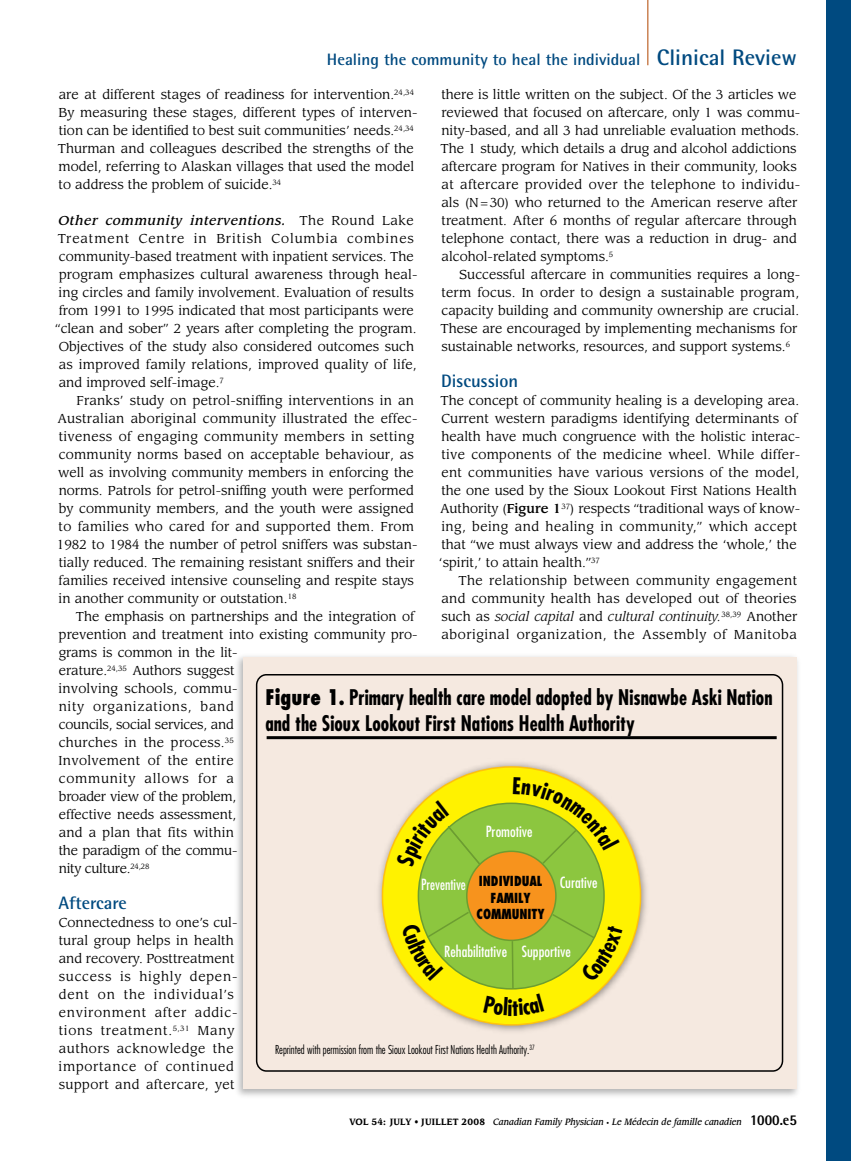
<style>
.page{position:relative;width:851px;height:1161px;background:#fff}
.page>*{position:absolute;margin:0;border:0;box-sizing:border-box;transform-origin:0 0}
.t1{font:700 condensed 21px/25.2px "Futura";color:#000;scale:.92 1}
.t2{font:700 18px "Rotis Semi Sans Std";color:#004a80}
.t3{font:700 16.5px "Rotis Semi Sans Std";color:#004a80}
.t4{font:condensed 15px "Futura";color:#fff}
.t5{font:condensed 15px "Futura";color:#fff;scale:.92 1}
.t6{font:800 condensed 13.5px/16.2px "Futura";color:#000;text-align:center;scale:.92 1}
.t7{font:12.75px/18px "Leawood Std";color:#000}
.t8{font:12.75px/18px "Leawood Std";letter-spacing:.04em;color:#000}
.t9{font:300 condensed 12px "Futura";color:#000;scale:.92 1}
.t10{font:italic 500 9px "Leawood Std";color:#000;scale:.9 1}
.s1{font-size:22.5px}
.s2{font-weight:500;font-style:italic}
.s3{font-weight:500}
.s4{font-style:italic}
.s5{font-weight:800}
.s6{font-weight:700;font-style:normal}
.s7{font-style:normal;font-size:6px}
.s8{font-family:"Rotis Semi Sans Std";font-weight:800;font-style:normal;font-size:15px}
</style>
<div class="page">
<div style="left:826px;top:0;width:24px;height:1161px;background:#004a80"></div>
<hr style="left:647px;top:0;width:1px;height:65px;background:#cb8354">
<div style="left:232px;top:652px;width:570px;height:448px;background:#000;opacity:.3"></div>
<div style="left:243px;top:657px;width:553px;height:432px;background:#f5e9e0"></div>
<img style="left:378px;top:762px;width:269px;height:269px">
<div style="left:382px;top:767px;width:258px;height:258px;background:#fff200;border-radius:50%"></div>
<div style="left:418px;top:803px;width:186px;height:186px;background:#8cc63f;border-radius:50%"></div>
<div style="left:467px;top:851px;width:89px;height:89px;background:#f7931d;border-radius:50%"></div>
<div style="left:466px;top:851px;width:90px;height:90px;border:2px solid #6c9d31;border-radius:50%"></div>
<div style="left:256px;top:674px;width:527px;height:398px;border:2px solid #000;border-radius:10px"></div>
<hr style="left:266px;top:736px;width:510px;height:3px;background:#000">
<svg style="left:396px;top:800px;width:85px;height:67px"></svg>
<svg style="left:513px;top:777px;width:106px;height:88px"></svg>
<svg style="left:401px;top:910px;width:69px;height:71px"></svg>
<svg style="left:483px;top:940px;width:61px;height:50px"></svg>
<svg style="left:550px;top:913px;width:72px;height:70px"></svg>
<p class="t3" style="left:327px;top:49px;width:471px">Healing the community to heal the individual <span class="s1">Clinical Review</span></p>
<p class="t7" style="left:58px;top:86px;width:361px">are at different stages of readiness for intervention.<sup>24,34<br></sup>By measuring these stages, different types of interven&shy;tion can be identified to best suit communities’ needs.<sup>24,34<br></sup>Thurman and colleagues described the strengths of the model, referring to Alaskan villages that used the model to address the problem of suicide.<sup>34</sup></p>
<p class="t7" style="left:55px;top:212px;width:364px"><span class="s2">Other community interventions.</span> The Round Lake Treatment Centre in British Columbia combines community-based treatment with inpatient services. The program emphasizes cultural awareness through heal&shy;ing circles and family involvement. Evaluation of results from 1991 to 1995 indicated that most participants were “clean and sober” 2 years after completing the program.<br>Objectives of the study also considered outcomes such as improved family relations, improved quality of life, and improved self-image.<sup>7</sup></p>
<p class="t7" style="left:57px;top:392px;width:362px;text-indent:20px">Franks’ study on petrol-sniffing interventions in an Australian aboriginal community illustrated the effec&shy;tiveness of engaging community members in setting community norms based on acceptable behaviour, as well as involving community members in enforcing the norms. Patrols for petrol-sniffing youth were performed by community members, and the youth were assigned to families who cared for and supported them. From 1982 to 1984 the number of petrol sniffers was substan&shy;tially reduced. The remaining resistant sniffers and their families received intensive counseling and respite stays in another community or outstation.<sup>18</sup></p>
<p class="t7" style="left:59px;top:608px;width:360px;text-indent:17px">The emphasis on partnerships and the integration of prevention and treatment into existing community pro&shy;grams is common in the lit-<br>erature.<sup>24,35</sup> Authors suggest<br>involving schools, commu-<br>nity organizations, band<br>councils, social services, and<br>churches in the process.<sup>35<br></sup>Involvement of the entire<br>community allows for a<br>broader view of the problem,<br>effective needs assessment,<br>and a plan that fits within<br>the paradigm of the commu-<br>nity culture.<sup>24,28</sup></p>
<h2 class="t2" style="left:58px;top:892px;width:70px">Aftercare</h2>
<p class="t8" style="left:59px;top:914px;width:180px">Connectedness to one’s cul&shy;tural group helps in health and recovery. Posttreatment success is highly depen&shy;dent on the individual’s environment after addic&shy;tions treatment.<sup>5,31</sup> Many authors acknowledge the importance of continued support and aftercare, yet</p>
<p class="t7" style="left:440px;top:86px;width:361px">there is little written on the subject. Of the 3 articles we reviewed that focused on aftercare, only 1 was commu&shy;nity-based, and all 3 had unreliable evaluation methods.<br>The 1 study, which details a drug and alcohol addictions aftercare program for Natives in their community, looks at aftercare provided over the telephone to individu&shy;als (N=30) who returned to the American reserve after treatment. After 6 months of regular aftercare through telephone contact, there was a reduction in drug- and alcohol-related symptoms.<sup>5</sup></p>
<p class="t7" style="left:440px;top:266px;width:361px;text-indent:19px">Successful aftercare in communities requires a long&shy;term focus. In order to design a sustainable program, capacity building and community ownership are crucial.<br>These are encouraged by implementing mechanisms for sustainable networks, resources, and support systems.<sup>6</sup></p>
<h2 class="t2" style="left:441px;top:370px;width:78px">Discussion</h2>
<p class="t7" style="left:439px;top:392px;width:363px">The concept of community healing is a developing area.<br>Current western paradigms identifying determinants of health have much congruence with the holistic interac&shy;tive components of the medicine wheel. While differ&shy;ent communities have various versions of the model, the one used by the Sioux Lookout First Nations Health Authority (<span class="s3">Figure 1</span><sup>37</sup>) respects “traditional ways of know&shy;ing, being and healing in community,” which accept that “we must always view and address the ‘whole,’ the ‘spirit,’ to attain health.”<sup>37</sup></p>
<p class="t7" style="left:441px;top:572px;width:357px;text-align:justify;text-indent:17px">The relationship between community engagement and community health has developed out of theories such as <span class="s4">social capital</span> and <span class="s4">cultural continuity.</span><sup>38,39</sup> Another aboriginal organization, the Assembly of Manitoba</p>
<h1 class="t1" style="left:265px;top:685px;width:552px"><span class="s5">Figure 1.</span> Primary health care model adopted by Nisnawbe Aski Nation and the Sioux Lookout First Nations Health Authority</h1>
<p class="t4" style="left:486px;top:822px;width:48px">Promotive</p>
<p class="t5" style="left:421px;top:875px;width:50px">Preventive</p>
<p class="t4" style="left:559px;top:873px;width:39px">Curative</p>
<p class="t6" style="left:476px;top:873px;width:76px">INDIVIDUAL<br>FAMILY<br>COMMUNITY</p>
<p class="t4" style="left:444px;top:942px;width:128px">Rehabilitative Supportive</p>
<p class="t9" style="left:275px;top:1042px;width:284px">Reprinted with permission from the Sioux Lookout First Nations Health Authority.<sup>37</sup></p>
<p class="t10" style="left:349px;top:1116px;width:498px"><span class="s6">VOL 54: JULY • JUILLET 2008</span> Canadian Family Physician <span class="s7">•</span> Le Médecin de famille canadien <span class="s8">1000.e5</span></p>
</div>
